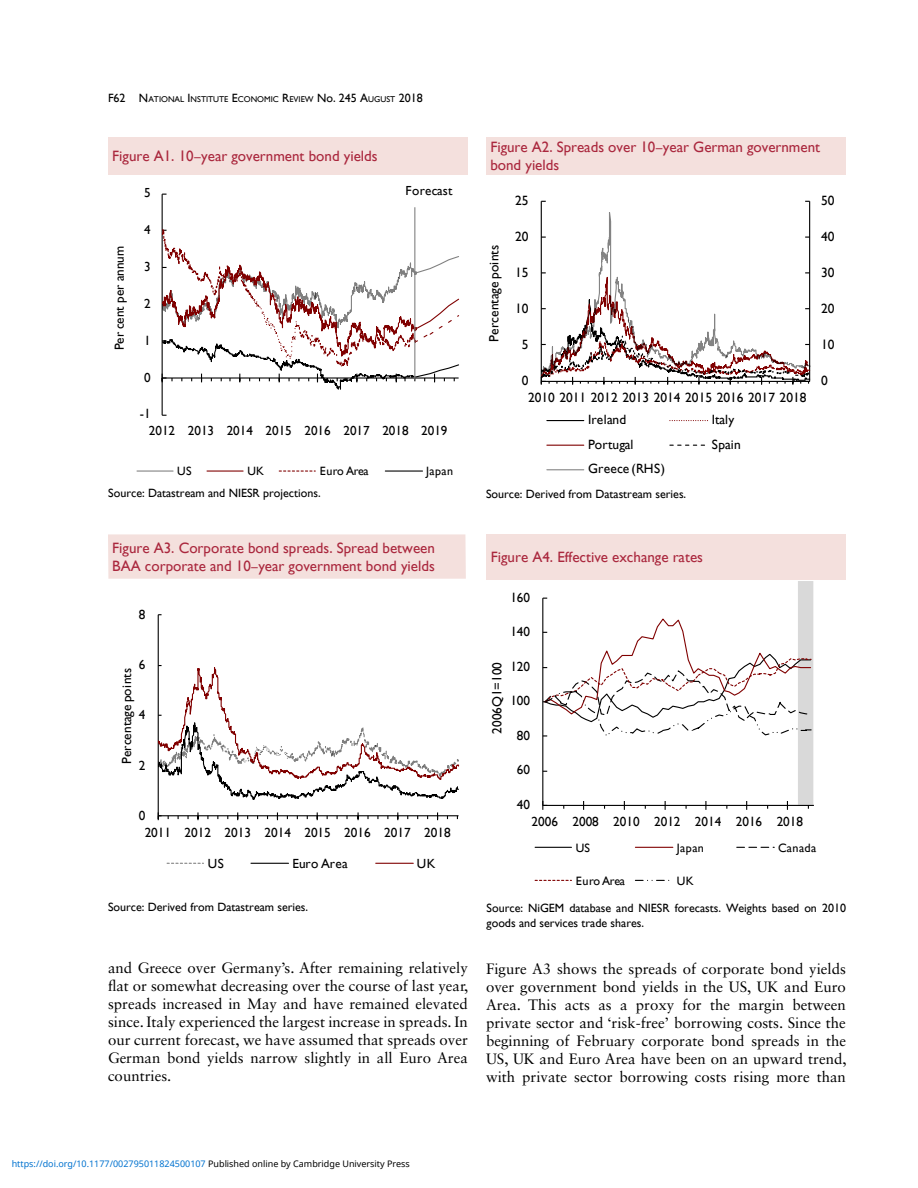
<style>
.page{position:relative;width:918px;height:1188px;background:#fff}
.page>*{position:absolute;margin:0;border:0;box-sizing:border-box;transform-origin:0 0}
.t1{font:15px/18px "Sabon LT Std";color:#000;text-align:justify}
.t2{font:15px/18px "Gill Sans";color:#aa273d}
.t3{font:13.35px "Gill Sans";color:#000}
.t4{font:13.35px "Gill Sans";letter-spacing:.02em;color:#000}
.t5{font:13.2px "Gill Sans";color:#000}
.t6{font:13.2px "Gill Sans";letter-spacing:.02em;color:#000}
.t7{font:12.15px "Gill Sans";letter-spacing:.025em;color:#000}
.t8{font:12.15px "Gill Sans";letter-spacing:-.03em;color:#000}
.t9{font:12px/15px "Gill Sans";color:#000}
.t10{font:12px "Gill Sans";letter-spacing:-.03em;color:#000}
.t11{font:9px "Noto Sans";color:#0172cf}
.t12{font:8.4px "Gill Sans";color:#000}
.s1{font-size:12px}
.s2{color:#000}
</style>
<div class="page">
<div style="left:108px;top:137px;width:360px;height:38px;background:#f4e0dd"></div>
<div style="left:486px;top:137px;width:360px;height:38px;background:#f4e0dd"></div>
<div style="left:108px;top:534px;width:358px;height:45px;background:#f4e0dd"></div>
<div style="left:487px;top:534px;width:359px;height:46px;background:#f4e0dd"></div>
<hr style="left:158px;top:615px;width:1px;height:201px;background:#000">
<hr style="left:158px;top:815px;width:301px;height:1px;background:#000">
<svg style="left:158px;top:812px;width:4px;height:8px"></svg>
<svg style="left:197px;top:812px;width:2px;height:8px"></svg>
<svg style="left:158px;top:665px;width:302px;height:137px"></svg>
<svg style="left:167px;top:863px;width:37px;height:1px"></svg>
<hr style="left:251px;top:863px;width:38px;height:1px;background:#000">
<hr style="left:376px;top:863px;width:37px;height:1px;background:#800000">
<hr style="left:543px;top:805px;width:271px;height:1px;background:#000">
<svg style="left:542px;top:581px;width:271px;height:229px"></svg>
<hr style="left:535px;top:847px;width:36px;height:1px;background:#000">
<hr style="left:635px;top:847px;width:38px;height:1px;background:#800000">
<svg style="left:737px;top:847px;width:37px;height:1px"></svg>
<svg style="left:535px;top:880px;width:36px;height:1px"></svg>
<svg style="left:635px;top:880px;width:35px;height:1px"></svg>
<hr style="left:162px;top:194px;width:1px;height:221px;background:#000">
<svg style="left:162px;top:227px;width:298px;height:163px"></svg>
<hr style="left:137px;top:470px;width:36px;height:2px;background:#b9b9b9">
<hr style="left:207px;top:470px;width:36px;height:2px;background:#800000">
<svg style="left:279px;top:470px;width:36px;height:2px"></svg>
<hr style="left:385px;top:470px;width:38px;height:2px;background:#000">
<hr style="left:414px;top:207px;width:1px;height:172px;background:#7f7f7f">
<svg style="left:541px;top:200px;width:270px;height:185px"></svg>
<hr style="left:547px;top:420px;width:37px;height:1px;background:#000">
<svg style="left:670px;top:420px;width:38px;height:1px"></svg>
<hr style="left:547px;top:445px;width:37px;height:1px;background:#800000">
<svg style="left:670px;top:445px;width:35px;height:1px"></svg>
<hr style="left:547px;top:469px;width:37px;height:1px;background:#a0a0a0">
<p class="t12" style="left:108px;top:94px;width:316px"><span class="s1">F62</span> <span class="s1">N</span>ATIONAL <span class="s1">I</span> NSTITUTE <span class="s1">E</span>CONOMIC <span class="s1">R</span>EVIEW <span class="s1">No. 245</span> <span class="s1">A</span>UGUST <span class="s1">2018</span></p>
<p class="t2" style="left:112px;top:147px;width:267px">Figure A1. 10–year government bond yields</p>
<p class="t5" style="left:144px;top:185px;width:8px">5</p>
<p class="t5" style="left:112px;top:350px;width:106px;rotate:-90deg">Per cent per annum</p>
<p class="t5" style="left:144px;top:222px;width:8px">4</p>
<p class="t5" style="left:144px;top:259px;width:8px">3</p>
<p class="t5" style="left:144px;top:296px;width:8px">2</p>
<p class="t5" style="left:144px;top:333px;width:8px">1</p>
<p class="t5" style="left:144px;top:369px;width:8px">0</p>
<p class="t5" style="left:140px;top:406px;width:12px">-1</p>
<p class="t6" style="left:405px;top:183px;width:49px">Forecast</p>
<p class="t5" style="left:149px;top:423px;width:300px">2012 2013 2014 2015 2016 2017 2018 2019</p>
<p class="t9" style="left:177px;top:464px;width:16px">US</p>
<p class="t9" style="left:247px;top:464px;width:18px">UK</p>
<p class="t10" style="left:320px;top:464px;width:50px">Euro Area</p>
<p class="t9" style="left:426px;top:464px;width:28px">Japan</p>
<p class="t9" style="left:108px;top:486px;width:214px">Source: Datastream and NIESR projections.</p>
<p class="t2" style="left:112px;top:539px;width:324px">Figure A3. Corporate bond spreads. Spread between<br>BAA corporate and 10–year government bond yields</p>
<p class="t5" style="left:139px;top:606px;width:8px">8</p>
<p class="t5" style="left:139px;top:657px;width:8px">6</p>
<p class="t5" style="left:119px;top:764px;width:97px;rotate:-90deg">Percentage points</p>
<p class="t5" style="left:139px;top:707px;width:8px">4</p>
<p class="t5" style="left:139px;top:757px;width:8px">2</p>
<p class="t5" style="left:139px;top:808px;width:8px">0</p>
<p class="t5" style="left:145px;top:824px;width:308px">2011 2012 2013 2014 2015 2016 2017 2018</p>
<p class="t5" style="left:208px;top:855px;width:18px">US</p>
<p class="t5" style="left:292px;top:855px;width:57px">Euro Area</p>
<p class="t5" style="left:417px;top:855px;width:20px">UK</p>
<p class="t9" style="left:108px;top:900px;width:202px">Source: Derived from Datastream series.</p>
<p class="t1" style="left:108px;top:959px;width:362px">and Greece over Germany’s. After remaining relatively flat or somewhat decreasing over the course of last year, spreads increased in May and have remained elevated since. Italy experienced the largest increase in spreads. In our current forecast, we have assumed that spreads over German bond yields narrow slightly in all Euro Area countries.</p>
<p class="t2" style="left:490px;top:138px;width:331px">Figure A2. Spreads over 10–year German government bond yields</p>
<p class="t3" style="left:515px;top:192px;width:15px">25</p>
<p class="t3" style="left:486px;top:342px;width:98px;rotate:-90deg">Percentage points</p>
<p class="t3" style="left:515px;top:228px;width:15px">20</p>
<p class="t3" style="left:515px;top:264px;width:15px">15</p>
<p class="t3" style="left:515px;top:300px;width:15px">10</p>
<p class="t3" style="left:522px;top:336px;width:8px">5</p>
<p class="t3" style="left:522px;top:372px;width:8px">0</p>
<p class="t3" style="left:528px;top:389px;width:280px">2010 2011 2012 2013 2014 2015 2016 2017 2018</p>
<p class="t3" style="left:588px;top:412px;width:40px">Ireland</p>
<p class="t3" style="left:712px;top:412px;width:24px">Italy</p>
<p class="t3" style="left:588px;top:436px;width:47px">Portugal</p>
<p class="t3" style="left:712px;top:436px;width:31px">Spain</p>
<p class="t4" style="left:588px;top:461px;width:79px">Greece (RHS)</p>
<p class="t9" style="left:486px;top:486px;width:202px">Source: Derived from Datastream series.</p>
<p class="t3" style="left:821px;top:192px;width:15px">50</p>
<p class="t3" style="left:821px;top:228px;width:15px">40</p>
<p class="t3" style="left:821px;top:264px;width:15px">30</p>
<p class="t3" style="left:821px;top:300px;width:15px">20</p>
<p class="t3" style="left:821px;top:336px;width:15px">10</p>
<p class="t3" style="left:821px;top:372px;width:8px">0</p>
<p class="t2" style="left:491px;top:548px;width:214px">Figure A4. Effective exchange rates</p>
<p class="t5" style="left:510px;top:590px;width:21px">160</p>
<p class="t5" style="left:510px;top:624px;width:21px">140</p>
<p class="t5" style="left:489px;top:734px;width:73px;rotate:-90deg">2006Q1=100</p>
<p class="t5" style="left:510px;top:659px;width:21px">120</p>
<p class="t5" style="left:510px;top:693px;width:21px">100</p>
<p class="t5" style="left:517px;top:728px;width:15px">80</p>
<p class="t5" style="left:517px;top:762px;width:15px">60</p>
<p class="t5" style="left:517px;top:797px;width:15px">40</p>
<p class="t5" style="left:532px;top:814px;width:273px">2006 2008 2010 2012 2014 2016 2018</p>
<p class="t7" style="left:576px;top:841px;width:16px">US</p>
<p class="t7" style="left:677px;top:841px;width:29px">Japan</p>
<p class="t7" style="left:778px;top:841px;width:40px">Canada</p>
<p class="t8" style="left:576px;top:874px;width:51px">Euro Area</p>
<p class="t7" style="left:677px;top:874px;width:18px">UK</p>
<p class="t9" style="left:487px;top:900px;width:361px">Source: NiGEM database and NIESR forecasts. Weights based on 2010 goods and services trade shares.</p>
<p class="t1" style="left:486px;top:960px;width:362px">Figure A3 shows the spreads of corporate bond yields over government bond yields in the US, UK and Euro Area. This acts as a proxy for the margin between private sector and ‘risk-free’ borrowing costs. Since the beginning of February corporate bond spreads in the US, UK and Euro Area have been on an upward trend, with private sector borrowing costs rising more than</p>
<p class="t11" style="left:12px;top:1157px;width:400px">https://doi.org/10.1177/002795011824500107 <span class="s2">Published online by Cambridge University Press</span></p>
</div>
